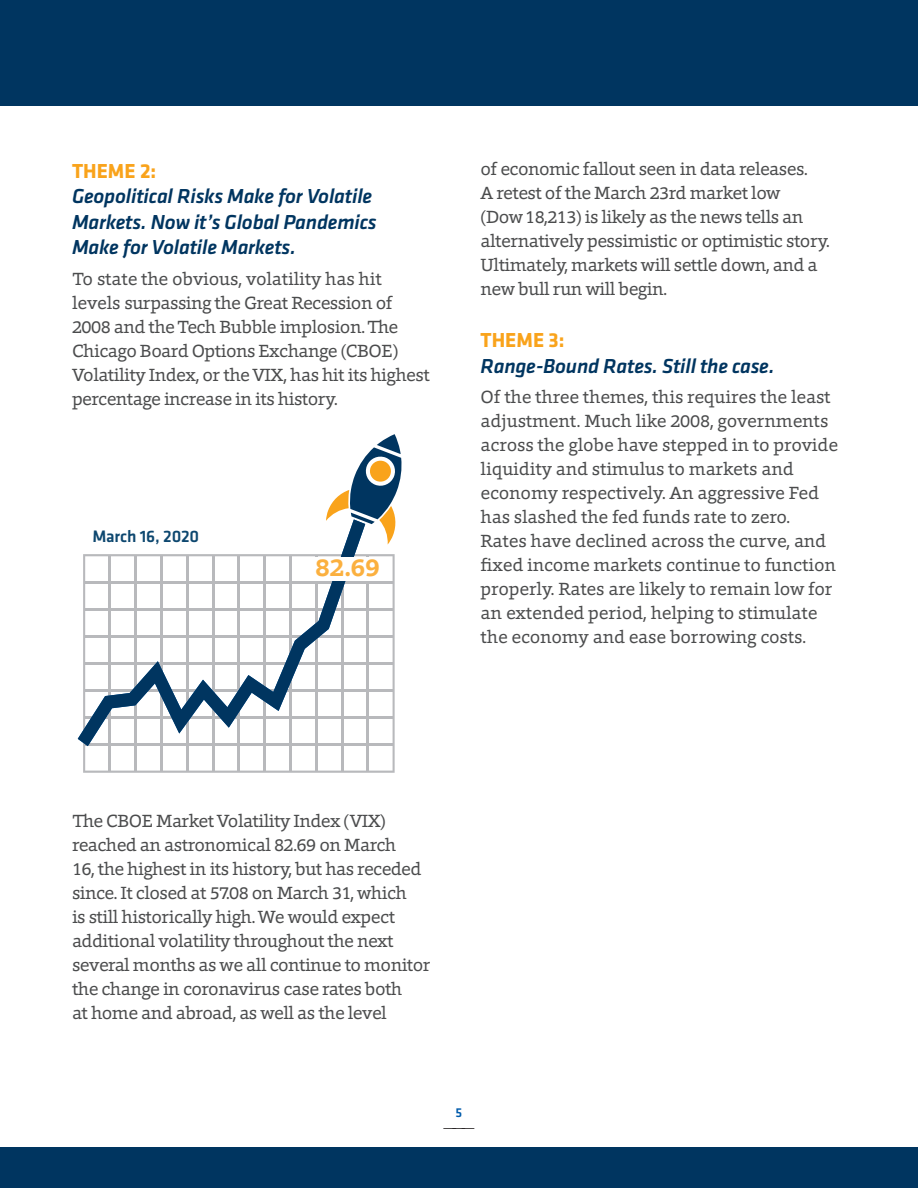
<style>
.page{position:relative;width:918px;height:1188px;background:#fff}
.page>*{position:absolute;margin:0;border:0;box-sizing:border-box;transform-origin:0 0}
.body_copy{font:700 25.5px "Foro";color:#fbb03f}
.t1{font:italic 500 21px/25.5px "Klavika";letter-spacing:-.01em;color:#003560}
.body_copy-2{font:18px/24px "Foro";letter-spacing:-.03em;color:#4b4c4d}
.body_copy-3{font:18px/24px "Foro";letter-spacing:-.01em;color:#4b4c4d}
.body_copy-4{font:500 17.25px "Klavika";letter-spacing:-.01em;color:#0d476f}
.t2{font:13.35px "Myriad Pro";color:#231f20}
.t3{font:500 13.35px "Klavika";color:#015bab}
.s1{font-weight:700;font-style:normal;color:#f9a31b}
</style>
<div class="page">
<div style="left:0;top:0;width:918px;height:106px;background:#003560"></div>
<div style="left:0;top:1148px;width:918px;height:40px;background:#003560"></div>
<svg style="left:83px;top:554px;width:312px;height:219px"></svg>
<hr style="left:84px;top:744px;width:310px;height:2px;background:#b8b9bc">
<hr style="left:84px;top:716px;width:310px;height:3px;background:#b8b9bc">
<hr style="left:84px;top:689px;width:310px;height:3px;background:#b8b9bc">
<hr style="left:84px;top:662px;width:310px;height:3px;background:#b8b9bc">
<hr style="left:84px;top:635px;width:310px;height:2px;background:#b8b9bc">
<hr style="left:84px;top:608px;width:310px;height:2px;background:#b8b9bc">
<hr style="left:84px;top:581px;width:310px;height:2px;background:#b8b9bc">
<hr style="left:367px;top:555px;width:2px;height:217px;background:#b8b9bc">
<hr style="left:341px;top:555px;width:2px;height:217px;background:#b8b9bc">
<hr style="left:315px;top:555px;width:2px;height:217px;background:#b8b9bc">
<hr style="left:289px;top:555px;width:3px;height:217px;background:#b8b9bc">
<hr style="left:264px;top:555px;width:2px;height:217px;background:#b8b9bc">
<hr style="left:238px;top:555px;width:2px;height:217px;background:#b8b9bc">
<hr style="left:212px;top:555px;width:2px;height:217px;background:#b8b9bc">
<hr style="left:186px;top:555px;width:2px;height:217px;background:#b8b9bc">
<hr style="left:160px;top:555px;width:3px;height:217px;background:#b8b9bc">
<hr style="left:135px;top:555px;width:2px;height:217px;background:#b8b9bc">
<hr style="left:109px;top:555px;width:2px;height:217px;background:#b8b9bc">
<svg style="left:78px;top:545px;width:287px;height:201px"></svg>
<svg style="left:326px;top:434px;width:76px;height:111px"></svg>
<div style="left:313px;top:557px;width:69px;height:24px;background:#fff"></div>
<p class="t1" style="left:72px;top:158px;width:306px"><span class="s1">THEME 2:<br></span>Geopolitical Risks Make for Volatile<br>Markets. Now it’s Global Pandemics<br>Make for Volatile Markets.</p>
<p class="body_copy-2" style="left:72px;top:266px;width:359px">To state the obvious, volatility has hit levels surpassing the Great Recession of 2008 and the Tech Bubble implosion. The Chicago Board Options Exchange (CBOE)<br>Volatility Index, or the VIX, has hit its highest percentage increase in its history.</p>
<p class="body_copy-4" style="left:92px;top:525px;width:108px">March 16, 2020</p>
<p class="body_copy" style="left:315px;top:550px;width:66px">82.69</p>
<p class="body_copy-2" style="left:481px;top:157px;width:351px">of economic fallout seen in data releases.<br>A retest of the March 23rd market low<br>(Dow 18,213) is likely as the news tells an alternatively pessimistic or optimistic story.<br>Ultimately, markets will settle down, and a new bull run will begin.</p>
<p class="t1" style="left:481px;top:327px;width:295px"><span class="s1">THEME 3:<br></span>Range-Bound Rates. Still the case.</p>
<p class="body_copy-3" style="left:481px;top:385px;width:359px">Of the three themes, this requires the least adjustment. Much like 2008, governments across the globe have stepped in to provide liquidity and stimulus to markets and economy respectively. An aggressive Fed has slashed the fed funds rate to zero.<br>Rates have declined across the curve, and fixed income markets continue to function properly. Rates are likely to remain low for an extended period, helping to stimulate the economy and ease borrowing costs.</p>
<p class="body_copy-2" style="left:72px;top:808px;width:360px">The CBOE Market Volatility Index (VIX) reached an astronomical 82.69 on March<br>16, the highest in its history, but has receded since. It closed at 57.08 on March 31, which<br>is still historically high. We would expect additional volatility throughout the next several months as we all continue to monitor the change in coronavirus case rates both<br>at home and abroad, as well as the level</p>
<p class="t3" style="left:456px;top:1104px;width:8px">5</p>
<p class="t2" style="left:443px;top:1119px;width:33px">———</p>
</div>
